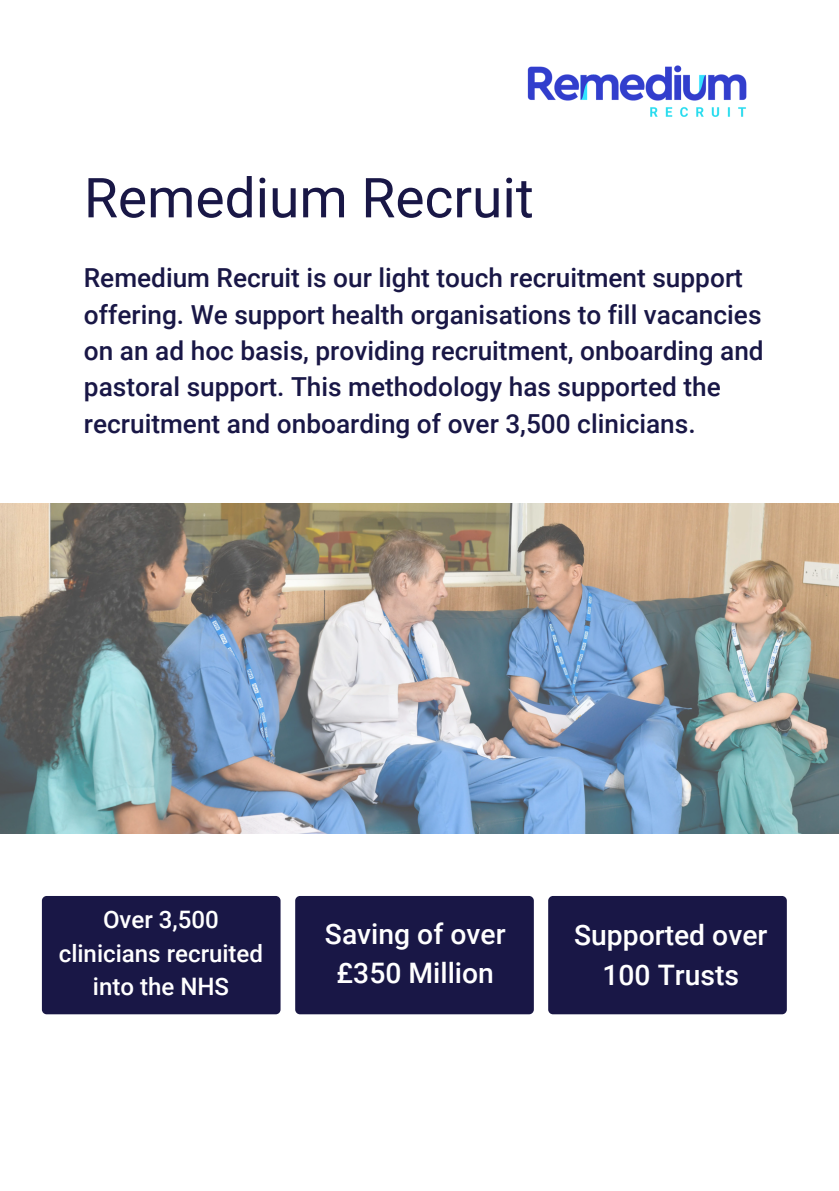
<style>
.page{position:relative;width:839px;height:1191px;background:#fff}
.page>*{position:absolute;margin:0;border:0;box-sizing:border-box;transform-origin:0 0}
.t1{font:55px "Roboto";color:#191746}
.t2{font:500 28.2px/39.4px "Roboto";color:#fff;text-align:center}
.t3{font:500 26.2px/36.4px "Roboto";color:#191746}
.t4{font:500 24px/33.6px "Roboto";color:#fff;text-align:center}
</style>
<div class="page">
<img style="left:0;top:503px;width:838px;height:330px">
<img style="left:527px;top:65px;width:220px;height:52px">
<div style="left:42px;top:896px;width:238px;height:118px;background:#191746;border-radius:5px"></div>
<div style="left:295px;top:896px;width:239px;height:118px;background:#191746;border-radius:5px"></div>
<div style="left:548px;top:896px;width:238px;height:118px;background:#191746;border-radius:5px"></div>
<p class="t1" style="left:84px;top:166px;width:451px">Remedium Recruit</p>
<p class="t3" style="left:84px;top:260px;width:681px">Remedium Recruit is our light touch recruitment support offering. We support health organisations to fill vacancies on an ad hoc basis, providing recruitment, onboarding and pastoral support. This methodology has supported the recruitment and onboarding of over 3,500 clinicians.</p>
<p class="t4" style="left:59px;top:903px;width:206px">Over 3,500 clinicians recruited into the NHS</p>
<p class="t2" style="left:325px;top:915px;width:182px">Saving of over £350 Million</p>
<p class="t2" style="left:574px;top:916px;width:195px">Supported over<br>100 Trusts</p>
</div>
